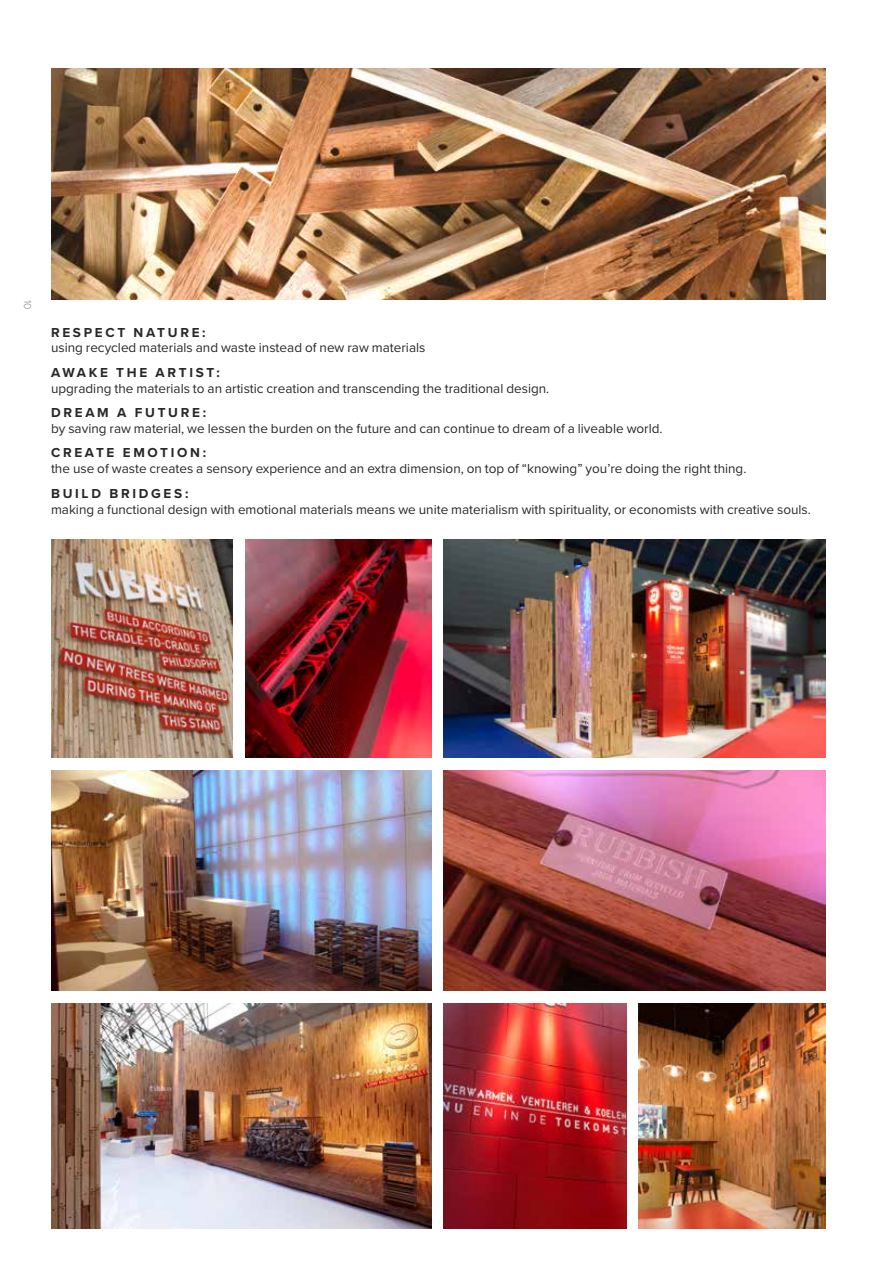
<style>
.page{position:relative;width:893px;height:1263px;background:#fff}
.page>*{position:absolute;margin:0;border:0;box-sizing:border-box;transform-origin:0 0}
.t1{font:13.5px "Proxima Nova";color:#282827}
.t2{font:700 13.5px "Proxima Nova";letter-spacing:.2em;color:#282827}
.t3{font:300 10.5px "Proxima Nova";color:#878787}
</style>
<div class="page">
<img style="left:444px;top:539px;width:381px;height:219px">
<img style="left:51px;top:539px;width:182px;height:219px">
<img style="left:51px;top:770px;width:380px;height:221px">
<img style="left:444px;top:770px;width:381px;height:221px">
<img style="left:51px;top:1003px;width:380px;height:226px">
<img style="left:639px;top:1003px;width:186px;height:226px">
<img style="left:444px;top:1003px;width:182px;height:226px">
<img style="left:246px;top:539px;width:185px;height:219px">
<img style="left:51px;top:68px;width:774px;height:232px">
<p class="t3" style="left:36px;top:300px;width:11px;rotate:90deg">10</p>
<p class="t2" style="left:51px;top:322px;width:156px">RESPECT NATURE:</p>
<p class="t1" style="left:51px;top:338px;width:376px">using recycled materials and waste instead of new raw materials</p>
<p class="t2" style="left:51px;top:362px;width:170px">AWAKE THE ARTIST:</p>
<p class="t1" style="left:51px;top:378px;width:500px">upgrading the materials to an artistic creation and transcending the traditional design.</p>
<p class="t2" style="left:51px;top:403px;width:157px">DREAM A FUTURE:</p>
<p class="t1" style="left:51px;top:418px;width:613px">by saving raw material, we lessen the burden on the future and can continue to dream of a liveable world.</p>
<p class="t2" style="left:51px;top:443px;width:157px">CREATE EMOTION:</p>
<p class="t1" style="left:51px;top:459px;width:697px">the use of waste creates a sensory experience and an extra dimension, on top of “knowing” you’re doing the right thing.</p>
<p class="t2" style="left:51px;top:483px;width:139px">BUILD BRIDGES:</p>
<p class="t1" style="left:51px;top:499px;width:761px">making a functional design with emotional materials means we unite materialism with spirituality, or economists with creative souls.</p>
</div>
